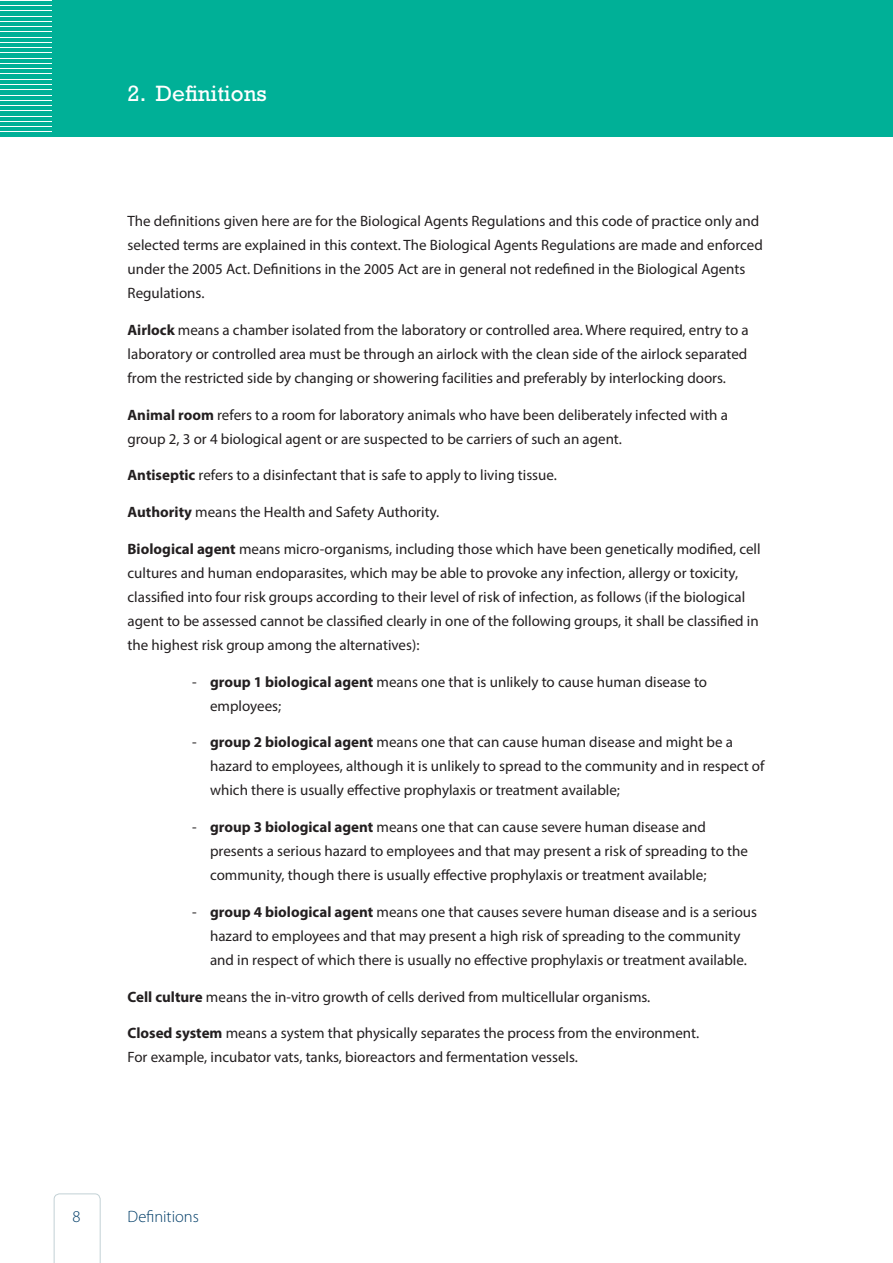
<style>
.page{position:relative;width:893px;height:1263px;background:#fff}
.page>*{position:absolute;margin:0;border:0;box-sizing:border-box;transform-origin:0 0}
.t1{font:22.5px "Rockwell Std";color:#fff}
.t2{font:300 16.5px "Myriad Pro";color:#003d68}
.Body_text_1{font:15px/24px "Myriad Pro";color:#231f20}
.s1{font-weight:700}
</style>
<div class="page">
<svg style="left:54px;top:1194px;width:46px;height:69px"></svg>
<div style="left:0;top:0;width:893px;height:137px;background:#00b097"></div>
<hr style="left:0;top:0;width:52px;height:1px;background:#fff">
<hr style="left:0;top:5px;width:52px;height:1px;background:#fff">
<hr style="left:0;top:11px;width:52px;height:1px;background:#fff">
<hr style="left:0;top:16px;width:52px;height:1px;background:#fff">
<hr style="left:0;top:21px;width:52px;height:1px;background:#fff">
<hr style="left:0;top:26px;width:52px;height:1px;background:#fff">
<hr style="left:0;top:32px;width:52px;height:1px;background:#fff">
<hr style="left:0;top:37px;width:52px;height:1px;background:#fff">
<hr style="left:0;top:42px;width:52px;height:1px;background:#fff">
<hr style="left:0;top:47px;width:52px;height:1px;background:#fff">
<hr style="left:0;top:53px;width:52px;height:1px;background:#fff">
<hr style="left:0;top:58px;width:52px;height:1px;background:#fff">
<hr style="left:0;top:63px;width:52px;height:1px;background:#fff">
<hr style="left:0;top:68px;width:52px;height:1px;background:#fff">
<hr style="left:0;top:74px;width:52px;height:1px;background:#fff">
<hr style="left:0;top:79px;width:52px;height:1px;background:#fff">
<hr style="left:0;top:84px;width:52px;height:1px;background:#fff">
<hr style="left:0;top:89px;width:52px;height:1px;background:#fff">
<hr style="left:0;top:95px;width:52px;height:1px;background:#fff">
<hr style="left:0;top:100px;width:52px;height:1px;background:#fff">
<hr style="left:0;top:105px;width:52px;height:1px;background:#fff">
<hr style="left:0;top:110px;width:52px;height:1px;background:#fff">
<hr style="left:0;top:116px;width:52px;height:1px;background:#fff">
<hr style="left:0;top:121px;width:52px;height:1px;background:#fff">
<hr style="left:0;top:126px;width:52px;height:1px;background:#fff">
<hr style="left:0;top:131px;width:52px;height:1px;background:#fff">
<p class="t1" style="left:128px;top:81px;width:141px">2. Definitions</p>
<p class="Body_text_1" style="left:128px;top:209px;width:637px">The definitions given here are for the Biological Agents Regulations and this code of practice only and selected terms are explained in this context. The Biological Agents Regulations are made and enforced under the 2005 Act. Definitions in the 2005 Act are in general not redefined in the Biological Agents Regulations.</p>
<p class="Body_text_1" style="left:128px;top:317px;width:623px;text-align:justify"><span class="s1">Airlock</span> means a chamber isolated from the laboratory or controlled area. Where required, entry to a laboratory or controlled area must be through an airlock with the clean side of the airlock separated from the restricted side by changing or showering facilities and preferably by interlocking doors.</p>
<p class="Body_text_1" style="left:128px;top:402px;width:602px"><span class="s1">Animal room</span> refers to a room for laboratory animals who have been deliberately infected with a group 2, 3 or 4 biological agent or are suspected to be carriers of such an agent.</p>
<p class="Body_text_1" style="left:128px;top:463px;width:430px"><span class="s1">Antiseptic</span> refers to a disinfectant that is safe to apply to living tissue.</p>
<p class="Body_text_1" style="left:128px;top:500px;width:312px"><span class="s1">Authority</span> means the Health and Safety Authority.</p>
<p class="Body_text_1" style="left:128px;top:536px;width:635px"><span class="s1">Biological agent</span> means micro-organisms, including those which have been genetically modified, cell cultures and human endoparasites, which may be able to provoke any infection, allergy or toxicity, classified into four risk groups according to their level of risk of infection, as follows (if the biological agent to be assessed cannot be classified clearly in one of the following groups, it shall be classified in the highest risk group among the alternatives):</p>
<p class="Body_text_1" style="left:210px;top:669px;width:498px;text-indent:-18px">- <span class="s1">group 1 biological agent</span> means one that is unlikely to cause human disease to employees;</p>
<p class="Body_text_1" style="left:210px;top:730px;width:556px;text-indent:-18px">- <span class="s1">group 2 biological agent</span> means one that can cause human disease and might be a hazard to employees, although it is unlikely to spread to the community and in respect of which there is usually effective prophylaxis or treatment available;</p>
<p class="Body_text_1" style="left:210px;top:815px;width:539px;text-indent:-18px">- <span class="s1">group 3 biological agent</span> means one that can cause severe human disease and presents a serious hazard to employees and that may present a risk of spreading to the community, though there is usually effective prophylaxis or treatment available;</p>
<p class="Body_text_1" style="left:192px;top:900px;width:567px;text-align:center">- <span class="s1">group 4 biological agent</span> means one that causes severe human disease and is a serious hazard to employees and that may present a high risk of spreading to the community<br>and in respect of which there is usually no effective prophylaxis or treatment available.</p>
<p class="Body_text_1" style="left:128px;top:984px;width:523px"><span class="s1">Cell culture</span> means the in-vitro growth of cells derived from multicellular organisms.</p>
<p class="Body_text_1" style="left:128px;top:1021px;width:572px"><span class="s1">Closed system</span> means a system that physically separates the process from the environment.<br>For example, incubator vats, tanks, bioreactors and fermentation vessels.</p>
<p class="t2" style="left:73px;top:1207px;width:10px">8</p>
<p class="t2" style="left:128px;top:1207px;width:73px">Definitions</p>
</div>
